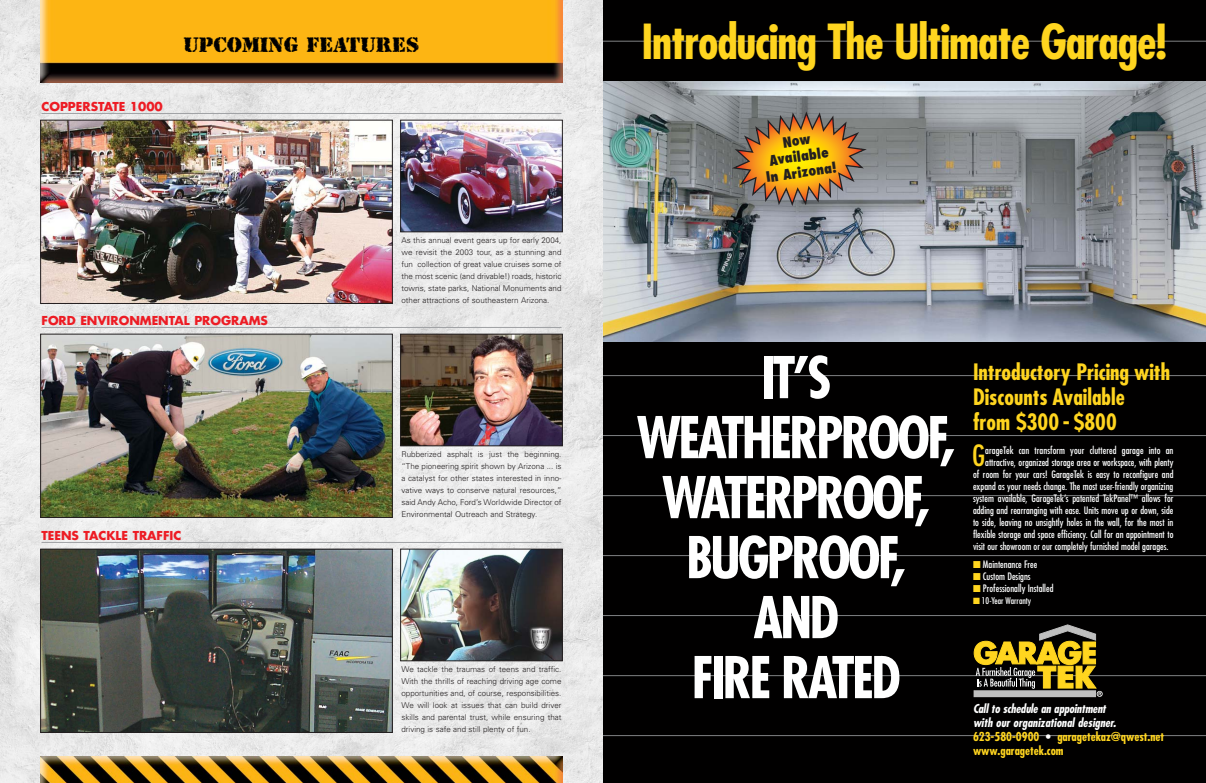
<style>
.page{position:relative;width:1206px;height:783px;background:#fff}
.page>*{position:absolute;margin:0;border:0;box-sizing:border-box;transform-origin:0 0}
.t1{font:700 condensed 56px/60px "Futura";letter-spacing:-.05em;color:#fff;text-align:center}
.t2{font:700 condensed 47px "Futura";letter-spacing:-.025em;color:#ffd51f}
.t3{font:condensed 28.5px "Futura";color:#ffd51f}
.t4{font:700 condensed 22px/25px "Futura";color:#ffd51f}
.t5{font:22px "Rubber Stamp Plain";color:#010000}
.t6{font:800 condensed 14px/16px "Futura";color:#231f20;text-align:center}
.t7{font:italic 700 condensed 12px/14px "Futura";color:#fff}
.t8{font:700 12px "Futura";color:#ed1c24}
.t9{font:condensed 10px "Futura";color:#fff}
.t10{font:condensed 9px "Futura";color:#fff}
.t11{font:300 8px/12px "Univers";color:#231f20;text-align:justify}
.s1{color:#ffd51f}
.s2{font-style:normal;color:#ffd51f}
.s3{font-style:normal}
</style>
<div class="page">
<img style="left:0;top:0;width:603px;height:783px">
<img style="left:40px;top:756px;width:522px;height:27px">
<img style="left:40px;top:0;width:522px;height:83px">
<img style="left:42px;top:336px;width:348px;height:180px">
<div style="left:40px;top:334px;width:352px;height:184px;border:1px solid #231f20"></div>
<hr style="left:42px;top:327px;width:520px;height:1px;background:#9fa1a4">
<img style="left:402px;top:336px;width:158px;height:108px">
<div style="left:400px;top:334px;width:162px;height:112px;border:1px solid #231f20"></div>
<img style="left:42px;top:551px;width:348px;height:180px">
<div style="left:40px;top:549px;width:352px;height:184px;border:1px solid #231f20"></div>
<hr style="left:42px;top:542px;width:520px;height:1px;background:#9fa1a4">
<img style="left:402px;top:551px;width:158px;height:108px">
<div style="left:400px;top:549px;width:162px;height:112px;border:1px solid #231f20"></div>
<img style="left:42px;top:122px;width:348px;height:180px">
<div style="left:40px;top:120px;width:352px;height:184px;border:1px solid #231f20"></div>
<hr style="left:42px;top:113px;width:520px;height:1px;background:#9fa1a4">
<img style="left:402px;top:122px;width:158px;height:108px">
<div style="left:400px;top:120px;width:162px;height:112px;border:1px solid #231f20"></div>
<div style="left:603px;top:0;width:603px;height:783px;background:#010000"></div>
<img style="left:603px;top:81px;width:603px;height:261px">
<hr style="left:603px;top:41px;width:603px;height:1px;background:#808284">
<hr style="left:603px;top:375px;width:603px;height:1px;background:#808284">
<hr style="left:603px;top:435px;width:603px;height:1px;background:#808284">
<hr style="left:603px;top:495px;width:603px;height:1px;background:#808284">
<hr style="left:603px;top:555px;width:603px;height:1px;background:#808284">
<hr style="left:603px;top:615px;width:603px;height:1px;background:#808284">
<hr style="left:603px;top:675px;width:603px;height:1px;background:#808284">
<hr style="left:603px;top:735px;width:603px;height:1px;background:#808284">
<svg style="left:974px;top:625px;width:129px;height:72px"></svg>
<svg style="left:727px;top:108px;width:141px;height:102px;background:#ad8d4d"></svg>
<h3 class="t8" style="left:42px;top:101px;width:123px">COPPERSTATE 1000</h3>
<h3 class="t5" style="left:183px;top:31px;width:238px">UPCOMING FEATURES</h3>
<p class="t11" style="left:402px;top:235px;width:162px">As this annual event gears up for early 2004, we revisit the 2003 tour, as a stunning and fun collection of great value cruises some of the most scenic (and drivable!) roads, historic towns, state parks, National Monuments and other attractions of southeastern Arizona.</p>
<h3 class="t8" style="left:42px;top:315px;width:228px">FORD ENVIRONMENTAL PROGRAMS</h3>
<h3 class="t8" style="left:42px;top:530px;width:141px">TEENS TACKLE TRAFFIC</h3>
<p class="t11" style="left:402px;top:449px;width:162px">Rubberized asphalt is just the beginning. “The pioneering spirit shown by Arizona ... is a catalyst for other states interested in inno&shy;vative ways to conserve natural resources,” said Andy Acho, Ford’s Worldwide Director of Environmental Outreach and Strategy.</p>
<p class="t11" style="left:402px;top:664px;width:162px">We tackle the traumas of teens and traffic.<br>With the thrills of reaching driving age come opportunities and, of course, responsibilities.<br>We will look at issues that can build driver skills and parental trust, while ensuring that driving is safe and still plenty of fun.</p>
<h2 class="t2" style="left:641px;top:21px;width:527px">Introducing The Ultimate Garage!</h2>
<h3 class="t6" style="left:761px;top:139px;width:72px;rotate:-8deg">Now<br>Available<br>In Arizona!</h3>
<h1 class="t1" style="left:637px;top:353px;width:321px">IT’S<br>WEATHERPROOF,<br>WATERPROOF,<br>BUGPROOF,<br>AND<br>FIRE RATED</h1>
<h3 class="t4" style="left:973px;top:362px;width:198px">Introductory Pricing with<br>Discounts Available<br>from $300 - $800</h3>
<h3 class="t3" style="left:972px;top:443px;width:15px">G</h3>
<p class="t9" style="left:985px;top:446px;width:190px">arageTek can transform your cluttered garage into an</p>
<p class="t9" style="left:985px;top:458px;width:190px">attractive, organized storage area or workspace, with plenty</p>
<p class="t9" style="left:973px;top:470px;width:202px">of room for your cars! GarageTek is easy to reconfigure and</p>
<p class="t9" style="left:973px;top:482px;width:202px">expand as your needs change. The most user-friendly organizing</p>
<p class="t9" style="left:973px;top:494px;width:202px">system available, GarageTek’s patented TekPanel™ allows for</p>
<p class="t9" style="left:973px;top:506px;width:202px">adding and rearranging with ease. Units move up or down, side</p>
<p class="t9" style="left:973px;top:518px;width:202px">to side, leaving no unsightly holes in the wall, for the most in</p>
<p class="t9" style="left:973px;top:530px;width:202px">flexible storage and space efficiency. Call for an appointment to</p>
<p class="t9" style="left:973px;top:542px;width:197px">visit our showroom or our completely furnished model garages.</p>
<p class="t9" style="left:973px;top:560px;width:66px"><span class="s1">■</span> Maintenance Free</p>
<p class="t9" style="left:973px;top:572px;width:59px"><span class="s1">■</span> Custom Designs</p>
<p class="t9" style="left:973px;top:584px;width:82px"><span class="s1">■</span> Professionally Installed</p>
<p class="t10" style="left:973px;top:597px;width:60px"><span class="s1">■</span> 10-Year Warranty</p>
<h3 class="t7" style="left:973px;top:702px;width:193px">Call to schedule an appointment<br>with our organizational designer.<br><span class="s2">623-580-0900</span> <span class="s3">•</span> <span class="s2">garagetekaz@qwest.net www.garagetek.com</span></h3>
</div>
